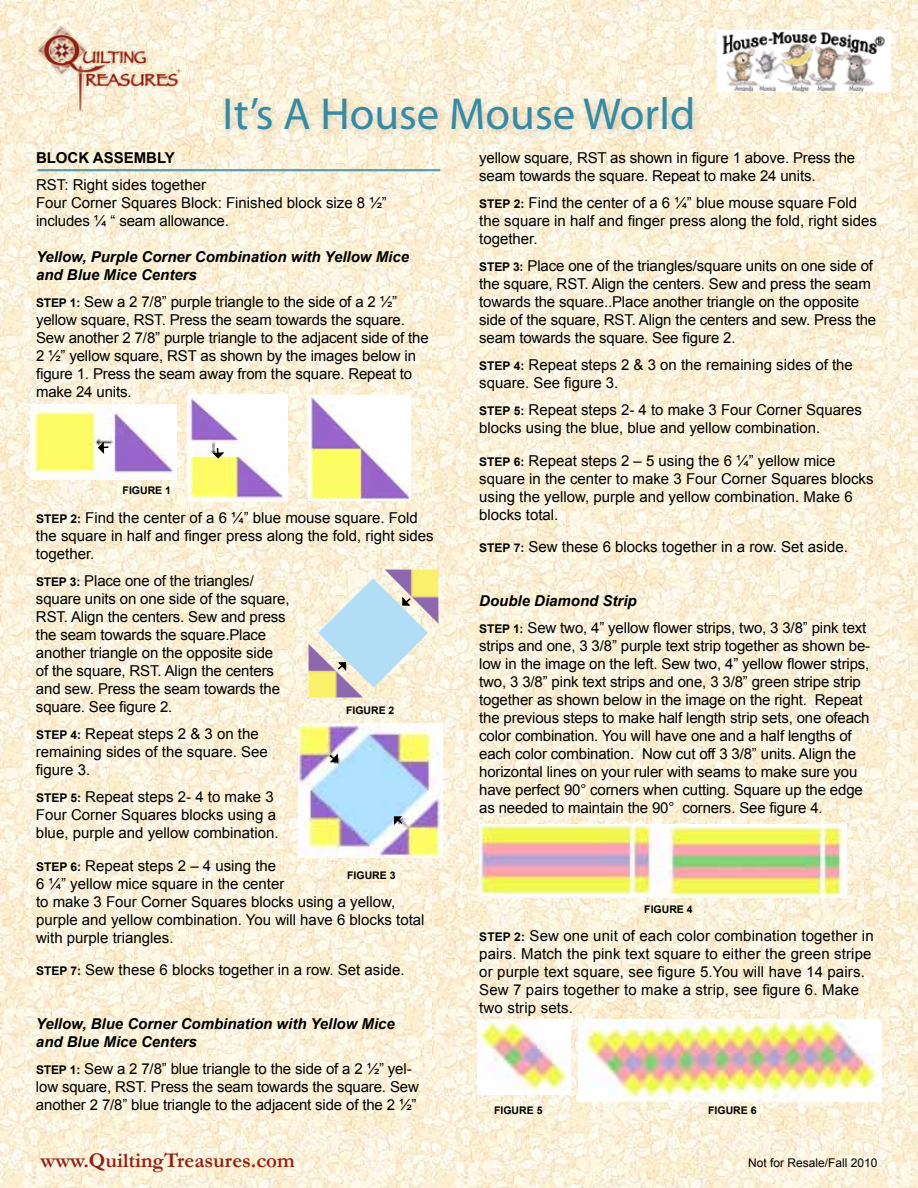
<style>
.page{position:relative;width:918px;height:1188px;background:#fff}
.page>*{position:absolute;margin:0;border:0;box-sizing:border-box;transform-origin:0 0}
.t1{font:45px "Myriad Pro";color:#368aa2}
.t2{font:700 21px "Garamond";color:#8e2318}
.t3{font:15px/18px "Arial";letter-spacing:-.01em;color:#000}
.t4{font:15px/18px "Arial";letter-spacing:.01em;color:#000}
.t5{font:italic 700 15px/18px "Arial";color:#000}
.t6{font:700 15px "Arial";color:#000}
.t7{font:12px "Arial";color:#000}
.t8{font:700 10.5px "Arial";color:#000}
.s1{font-weight:700;font-size:12px}
.s2{font-weight:700;font-style:italic}
</style>
<div class="page">
<img style="left:0;top:0;width:918px;height:1188px">
<img style="left:36px;top:24px;width:146px;height:88px">
<hr style="left:38px;top:169px;width:402px;height:1px;background:#368aa2">
<hr style="left:38px;top:170px;width:402px;height:1px;background:#368aa2">
<img style="left:579px;top:1020px;width:303px;height:81px">
<img style="left:477px;top:1020px;width:93px;height:75px">
<img style="left:479px;top:825px;width:367px;height:72px">
<img style="left:298px;top:724px;width:145px;height:134px">
<img style="left:308px;top:569px;width:131px;height:129px">
<svg style="left:328px;top:753px;width:11px;height:10px"></svg>
<svg style="left:393px;top:815px;width:11px;height:10px"></svg>
<svg style="left:401px;top:597px;width:11px;height:10px"></svg>
<svg style="left:336px;top:661px;width:11px;height:10px"></svg>
<img style="left:308px;top:395px;width:103px;height:106px">
<img style="left:187px;top:394px;width:101px;height:108px">
<svg style="left:212px;top:446px;width:12px;height:13px"></svg>
<img style="left:30px;top:405px;width:146px;height:75px">
<svg style="left:98px;top:441px;width:12px;height:13px"></svg>
<div style="left:220px;top:93px;width:483px;height:48px;background:#000;opacity:.15"></div>
<img style="left:718px;top:30px;width:172px;height:62px">
<img style="left:772px;top:32px;width:59px;height:12px">
<h1 class="t1" style="left:223px;top:86px;width:474px">It’s A House Mouse World</h1>
<p class="t6" style="left:36px;top:148px;width:68px">BLOCK ASS</p>
<p class="t6" style="left:124px;top:148px;width:51px">EMBLY</p>
<p class="t3" style="left:36px;top:176px;width:352px">RST: Right sides together<br>Four Corner Squares Block: Finished block size 8 ½” includes ¼ “ seam allowance.</p>
<p class="t5" style="left:36px;top:249px;width:375px">Yellow, Purple Corner Combination with Yellow Mice and Blue Mice Centers</p>
<p class="t3" style="left:36px;top:293px;width:394px"><span class="s1">STEP 1:</span> Sew a 2 7/8” purple triangle to the side of a 2 ½” yellow square, RST. Press the seam towards the square.<br>Sew another 2 7/8” purple triangle to the adjacent side of the 2 ½” yellow square, RST as shown by the images below in figure 1. Press the seam away from the square. Repeat to make 24 units.</p>
<p class="t8" style="left:123px;top:484px;width:50px">FIGURE 1</p>
<p class="t3" style="left:36px;top:509px;width:399px"><span class="s1">STEP 2:</span> Find the center of a 6 ¼” blue mouse square. Fold the square in half and finger press along the fold, right sides together.</p>
<p class="t3" style="left:36px;top:572px;width:255px"><span class="s1">STEP 3:</span> Place one of the triangles/ square units on one side of the square, RST. Align the centers. Sew and press the seam towards the square.Place another triangle on the opposite side<br>of the square, RST. Align the centers and sew. Press the seam towards the square. See figure 2.</p>
<p class="t3" style="left:36px;top:725px;width:233px"><span class="s1">STEP 4:</span> Repeat steps 2 &amp; 3 on the remaining sides of the square. See figure 3.</p>
<p class="t3" style="left:36px;top:788px;width:244px"><span class="s1">STEP 5:</span> Repeat steps 2- 4 to make 3<br>Four Corner Squares blocks using a blue, purple and yellow combination.</p>
<p class="t3" style="left:36px;top:857px;width:390px"><span class="s1">STEP 6:</span> Repeat steps 2 – 4 using the<br>6 ¼” yellow mice square in the center<br>to make 3 Four Corner Squares blocks using a yellow, purple and yellow combination. You will have 6 blocks total with purple triangles.</p>
<p class="t3" style="left:36px;top:961px;width:370px"><span class="s1">STEP 7:</span> Sew these 6 blocks together in a row. Set aside.</p>
<p class="t5" style="left:36px;top:1016px;width:360px">Yellow, Blue Corner Combination with Yellow Mice and Blue Mice Centers</p>
<p class="t3" style="left:36px;top:1060px;width:384px"><span class="s1">STEP 1:</span> Sew a 2 7/8” blue triangle to the side of a 2 ½” yel&shy;low square, RST. Press the seam towards the square. Sew another 2 7/8” blue triangle to the adjacent side of the 2 ½”</p>
<p class="t8" style="left:346px;top:703px;width:50px">FIGURE 2</p>
<p class="t8" style="left:347px;top:869px;width:50px">FIGURE 3</p>
<p class="t3" style="left:479px;top:149px;width:377px">yellow square, RST as shown in figure 1 above. Press the seam towards the square. Repeat to make 24 units.</p>
<p class="t3" style="left:479px;top:194px;width:399px"><span class="s1">STEP 2:</span> Find the center of a 6 ¼” blue mouse square Fold the square in half and finger press along the fold, right sides together.</p>
<p class="t3" style="left:479px;top:257px;width:399px"><span class="s1">STEP 3:</span> Place one of the triangles/square units on one side of the square, RST. Align the centers. Sew and press the seam towards the square..Place another triangle on the opposite side of the square, RST. Align the centers and sew. Press the seam towards the square. See figure 2.</p>
<p class="t3" style="left:479px;top:356px;width:375px"><span class="s1">STEP 4:</span> Repeat steps 2 &amp; 3 on the remaining sides of the square. See figure 3.</p>
<p class="t3" style="left:479px;top:401px;width:384px"><span class="s1">STEP 5:</span> Repeat steps 2- 4 to make 3 Four Corner Squares blocks using the blue, blue and yellow combination.</p>
<p class="t3" style="left:479px;top:452px;width:396px"><span class="s1">STEP 6:</span> Repeat steps 2 – 5 using the 6 ¼” yellow mice square in the center to make 3 Four Corner Squares blocks using the yellow, purple and yellow combination. Make 6 blocks total.</p>
<p class="t3" style="left:479px;top:538px;width:370px"><span class="s1">STEP 7:</span> Sew these 6 blocks together in a row. Set aside.</p>
<p class="t3" style="left:479px;top:588px;width:389px;line-height:27px"><span class="s2">Double Diamond Strip<br></span><span class="s1">STEP 1:</span> Sew two, 4” yellow flower strips, two, 3 3/8” pink text</p>
<p class="t3" style="left:479px;top:637px;width:393px">strips and one, 3 3/8” purple text strip together as shown be&shy;low in the image on the left. Sew two, 4” yellow flower strips, two, 3 3/8” pink text strips and one, 3 3/8” green stripe strip together as shown below in the image on the right. Repeat the previous steps to make half length strip sets, one ofeach color combination. You will have one and a half lengths of each color combination. Now cut off 3 3/8” units. Align the horizontal lines on your ruler with seams to make sure you have perfect 90° corners when cutting. Square up the edge as needed to maintain the 90° corners. See figure 4.</p>
<p class="t8" style="left:644px;top:903px;width:50px">FIGURE 4</p>
<p class="t4" style="left:479px;top:927px;width:396px"><span class="s1">STEP 2:</span> Sew one unit of each color combination together in pairs. Match the pink text square to either the green stripe or purple text square, see figure 5.You will have 14 pairs.<br>Sew 7 pairs together to make a strip, see figure 6. Make two strip sets.</p>
<p class="t8" style="left:494px;top:1103px;width:50px">FIGURE 5</p>
<p class="t8" style="left:708px;top:1103px;width:50px">FIGURE 6</p>
<h2 class="t2" style="left:40px;top:1146px;width:256px">www.QuiltingTreasures.com</h2>
<p class="t7" style="left:748px;top:1155px;width:131px">Not for Resale/Fall 2010</p>
</div>
